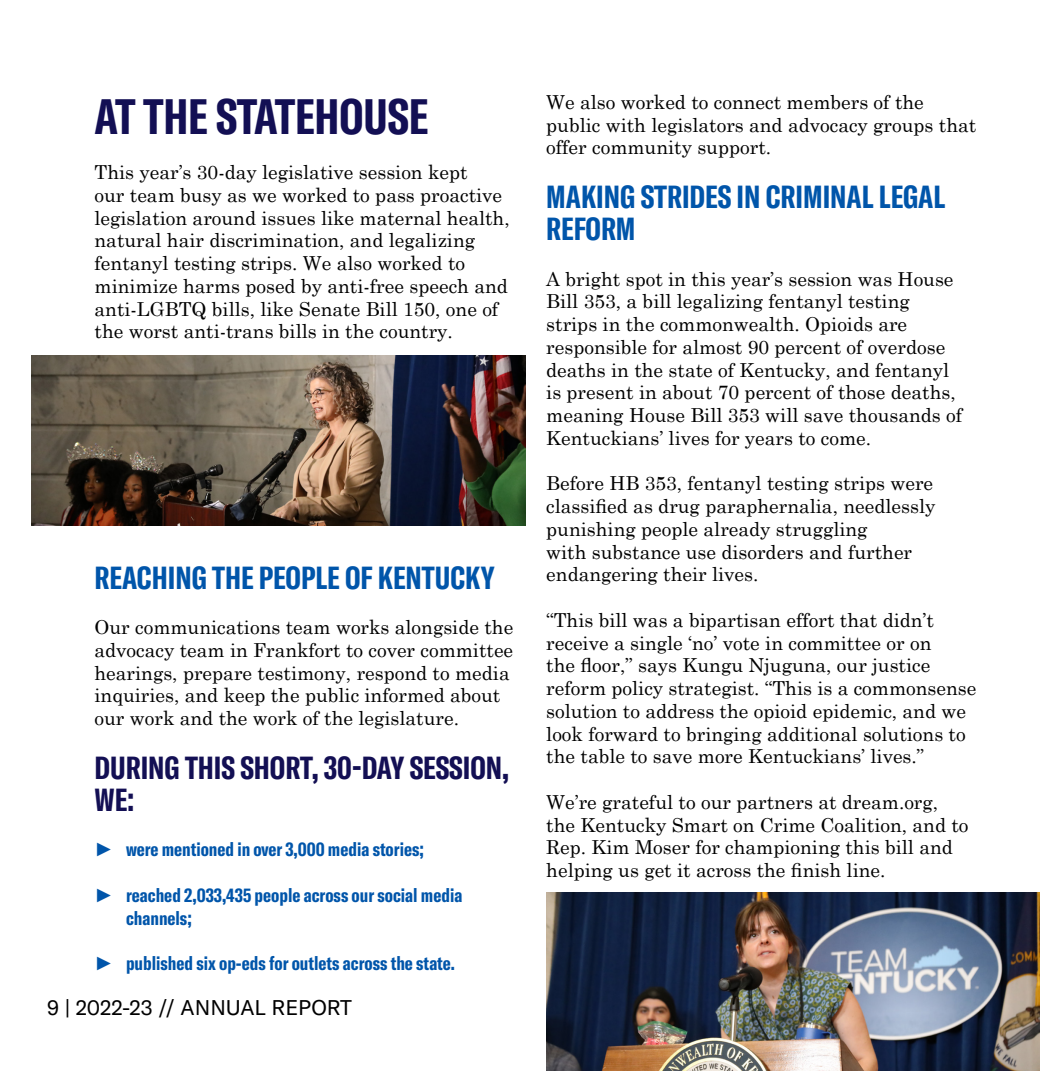
<style>
.page{position:relative;width:1040px;height:1071px;background:#fff}
.page>*{position:absolute;margin:0;border:0;box-sizing:border-box;transform-origin:0 0}
.t1{font:700 extra-condensed 49px "GT America";color:#130f54}
.t2{font:700 extra-condensed 31.5px/31.5px "GT America";color:#05a}
.t3{font:700 extra-condensed 31.5px/31.5px "GT America";color:#130f54}
.t4{font:21px "GT America";color:#000}
.t5{font:19.25px/22.8px "Century Schoolbook";color:#000}
.t6{font:700 extra-condensed 19.25px/22.8px "GT America";color:#05a}
.s1{font-family:"Arial";font-weight:400;font-stretch:normal}
</style>
<div class="page">
<img style="left:32px;top:355px;width:493px;height:170px">
<img style="left:546px;top:892px;width:494px;height:179px">
<h1 class="t1" style="left:94px;top:87px;width:335px">AT THE STATEHOUSE</h1>
<p class="t5" style="left:94px;top:159px;width:417px">This year’s 30-day legislative session kept<br>our team busy as we worked to pass proactive legislation around issues like maternal health, natural hair discrimination, and legalizing fentanyl testing strips. We also worked to minimize harms posed by anti-free speech and anti-LGBTQ bills, like Senate Bill 150, one of the worst anti-trans bills in the country.</p>
<h2 class="t2" style="left:94px;top:562px;width:402px">REACHING THE PEOPLE OF KENTUCKY</h2>
<p class="t5" style="left:94px;top:614px;width:420px">Our communications team works alongside the advocacy team in Frankfort to cover committee hearings, prepare testimony, respond to media inquiries, and keep the public informed about our work and the work of the legislature.</p>
<h2 class="t3" style="left:94px;top:752px;width:416px">DURING THIS SHORT, 30-DAY SESSION,<br>WE:</h2>
<p class="t6" style="left:94px;top:838px;width:331px"><span class="s1">►</span> were mentioned in over 3,000 media stories;</p>
<p class="t6" style="left:126px;top:884px;width:338px;text-indent:-31px"><span class="s1">►</span> reached 2,033,435 people across our social media channels;</p>
<p class="t6" style="left:94px;top:952px;width:362px"><span class="s1">►</span> published six op-eds for outlets across the state.</p>
<p class="t4" style="left:47px;top:996px;width:306px">9 | 2022-23 // ANNUAL REPORT</p>
<p class="t5" style="left:546px;top:89px;width:431px">We also worked to connect members of the public with legislators and advocacy groups that offer community support.</p>
<h2 class="t2" style="left:546px;top:182px;width:400px">MAKING STRIDES IN CRIMINAL LEGAL<br>REFORM</h2>
<p class="t5" style="left:546px;top:266px;width:417px">A bright spot in this year’s session was House Bill 353, a bill legalizing fentanyl testing strips in the commonwealth. Opioids are responsible for almost 90 percent of overdose deaths in the state of Kentucky, and fentanyl is present in about 70 percent of those deaths, meaning House Bill 353 will save thousands of Kentuckians’ lives for years to come.</p>
<p class="t5" style="left:546px;top:470px;width:390px">Before HB 353, fentanyl testing strips were classified as drug paraphernalia, needlessly punishing people already struggling<br>with substance use disorders and further endangering their lives.</p>
<p class="t5" style="left:546px;top:607px;width:431px">“This bill was a bipartisan effort that didn’t receive a single ‘no’ vote in committee or on<br>the floor,” says Kungu Njuguna, our justice reform policy strategist. “This is a commonsense solution to address the opioid epidemic, and we look forward to bringing additional solutions to the table to save more Kentuckians’ lives.”</p>
<p class="t5" style="left:546px;top:789px;width:424px">We’re grateful to our partners at dream.org, the Kentucky Smart on Crime Coalition, and to Rep. Kim Moser for championing this bill and helping us get it across the finish line.</p>
</div>
